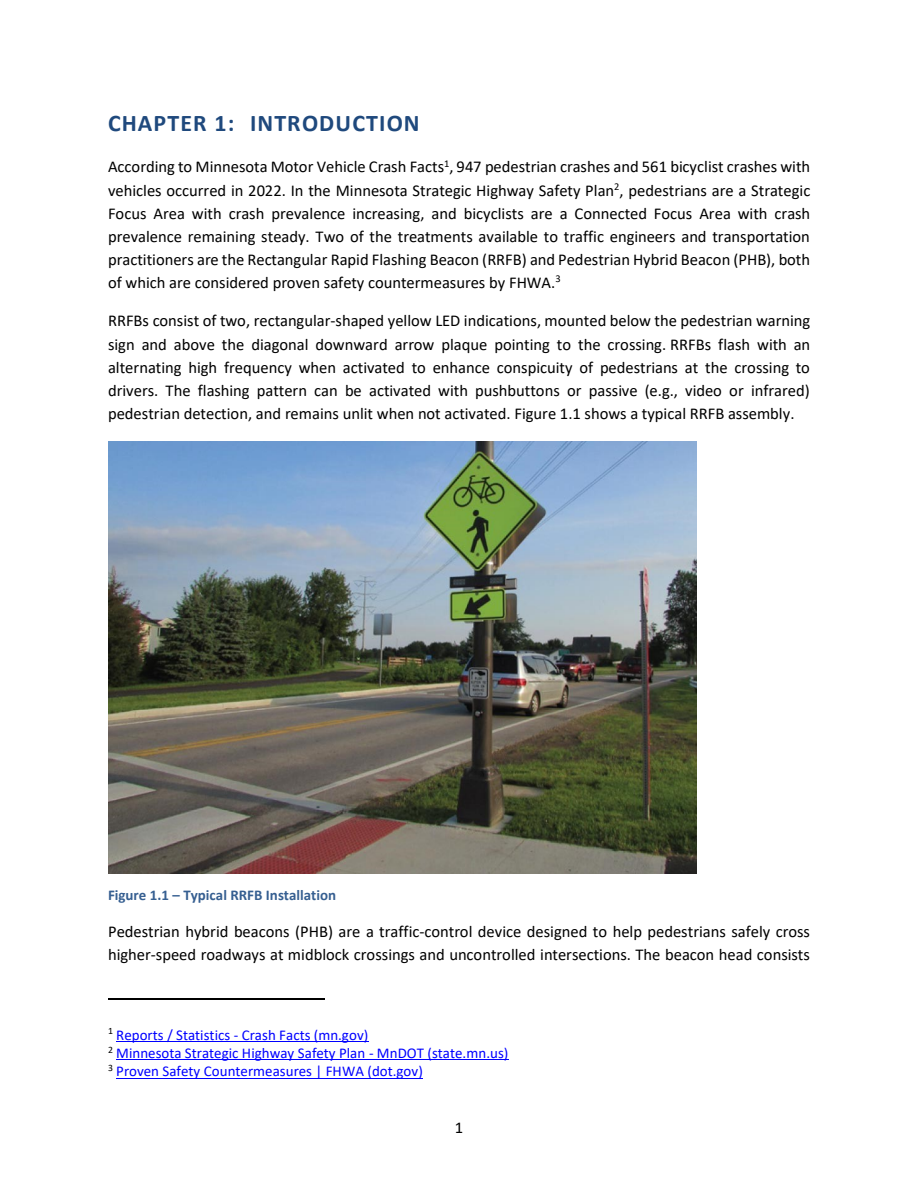
<style>
.page{position:relative;width:918px;height:1188px;background:#fff}
.page>*{position:absolute;margin:0;border:0;box-sizing:border-box;transform-origin:0 0}
.t1{font:700 24px "Calibri";letter-spacing:.045em;color:#1f497d}
.t2{font:16.5px/23.1px "Calibri";color:#000;text-align:justify}
.t3{font:15px "Calibri";color:#00f}
.t4{font:700 15px "Calibri";color:#365f91}
</style>
<div class="page">
<hr style="left:108px;top:998px;width:216px;height:2px;background:#000">
<hr style="left:116px;top:1041px;width:253px;height:1px;background:#00f">
<hr style="left:116px;top:1059px;width:392px;height:1px;background:#00f">
<hr style="left:116px;top:1078px;width:307px;height:1px;background:#00f">
<img style="left:108px;top:442px;width:589px;height:431px">
<h2 class="t1" style="left:108px;top:113px;width:313px">CHAPTER 1: INTRODUCTION</h2>
<p class="t2" style="left:108px;top:157px;width:704px">According to Minnesota Motor Vehicle Crash Facts<sup>1</sup>, 947 pedestrian crashes and 561 bicyclist crashes with vehicles occurred in 2022. In the Minnesota Strategic Highway Safety Plan<sup>2</sup>, pedestrians are a Strategic Focus Area with crash prevalence increasing, and bicyclists are a Connected Focus Area with crash prevalence remaining steady. Two of the treatments available to traffic engineers and transportation practitioners are the Rectangular Rapid Flashing Beacon (RRFB) and Pedestrian Hybrid Beacon (PHB), both of which are considered proven safety countermeasures by FHWA.<sup>3</sup></p>
<p class="t2" style="left:108px;top:311px;width:704px">RRFBs consist of two, rectangular-shaped yellow LED indications, mounted below the pedestrian warning sign and above the diagonal downward arrow plaque pointing to the crossing. RRFBs flash with an alternating high frequency when activated to enhance conspicuity of pedestrians at the crossing to drivers. The flashing pattern can be activated with pushbuttons or passive (e.g., video or infrared) pedestrian detection, and remains unlit when not activated. Figure 1.1 shows a typical RRFB assembly.</p>
<p class="t4" style="left:108px;top:889px;width:230px">Figure 1.1 – Typical RRFB Installation</p>
<p class="t2" style="left:108px;top:921px;width:704px">Pedestrian hybrid beacons (PHB) are a traffic-control device designed to help pedestrians safely cross higher-speed roadways at midblock crossings and uncontrolled intersections. The beacon head consists</p>
<p class="t3" style="left:108px;top:1028px;width:262px"><sup>1</sup> Reports / Statistics - Crash Facts (mn.gov)</p>
<p class="t3" style="left:108px;top:1047px;width:402px"><sup>2</sup> Minnesota Strategic Highway Safety Plan - MnDOT (state.mn.us)</p>
<p class="t3" style="left:108px;top:1065px;width:316px"><sup>3</sup> Proven Safety Countermeasures | FHWA (dot.gov)</p>
<p class="t2" style="left:455px;top:1118px;width:10px">1</p>
</div>
